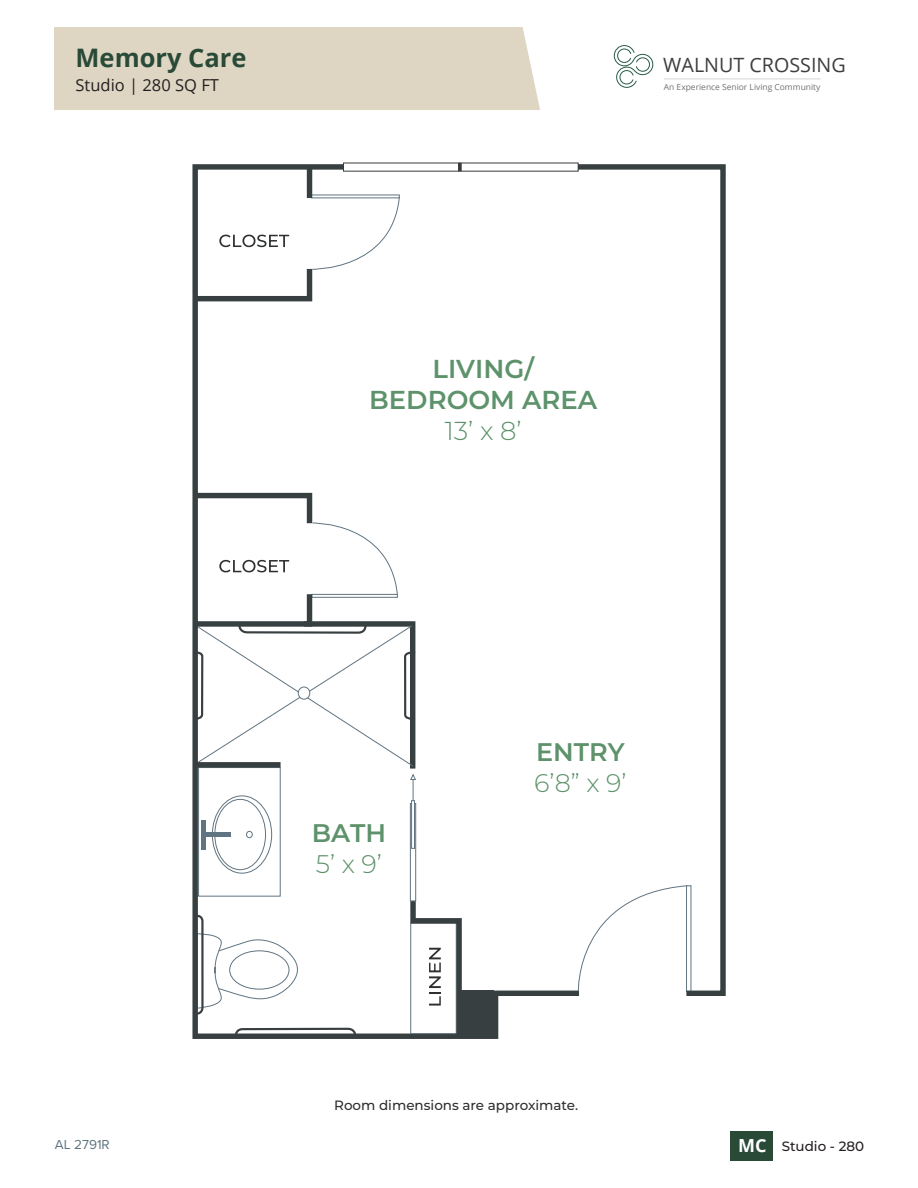
<style>
.page{position:relative;width:918px;height:1188px;background:#fff}
.page>*{position:absolute;margin:0;border:0;box-sizing:border-box;transform-origin:0 0}
.t1{font:600 25.95px/31px "Montserrat";color:#5d926b;text-align:center}
.t2{font:300 25.5px/30.6px "Montserrat";color:#5d926b}
.t3{font:700 25.5px "Open Sans";color:#284a37}
.t4{font:19.65px "Open Sans";color:#3c3f3c}
.t5{font:700 18px "Open Sans";color:#fff}
.t6{font:16.5px "Open Sans";color:#231f20}
.t7{font:500 13.5px "Montserrat";color:#2d2f2d}
.t8{font:500 13.5px "Montserrat";color:#231f20}
.t9{font:13.5px "Proxima Nova";color:#607481}
.t10{font:8.4px "Open Sans";color:#707270}
.s1{font-weight:300}
.s2{font-weight:600}
</style>
<div class="page">
<div style="left:54px;top:27px;width:486px;height:83px;background:#ded6c3"></div>
<svg style="left:614px;top:45px;width:40px;height:43px"></svg>
<hr style="left:664px;top:79px;width:157px;height:1px;background:#677267">
<div style="left:730px;top:1131px;width:43px;height:30px;background:#284a37"></div>
<svg style="left:465px;top:162px;width:261px;height:877px"></svg>
<div style="left:344px;top:163px;width:234px;height:8px;background:#fff"></div>
<div style="left:457px;top:990px;width:37px;height:47px;background:#373f41"></div>
<svg style="left:192px;top:162px;width:273px;height:877px"></svg>
<p class="t3" style="left:76px;top:40px;width:172px">Memory Care</p>
<p class="t6" style="left:76px;top:74px;width:145px">Studio | 280 SQ FT</p>
<h3 class="t4" style="left:663px;top:52px;width:184px">WALNUT CROSSING</h3>
<p class="t10" style="left:664px;top:81px;width:158px">An Experience Senior Living Community</p>
<p class="t1" style="left:369px;top:352px;width:230px">LIVING/<br>BEDROOM AREA<br><span class="s1">13’ x 8’</span></p>
<p class="t2" style="left:312px;top:817px;width:76px"><span class="s2">BATH<br></span>5’ x 9’</p>
<p class="t2" style="left:534px;top:736px;width:94px"><span class="s2">ENTRY<br></span>6’8” x 9’</p>
<h3 class="t7" style="left:334px;top:1096px;width:246px">Room dimensions are approximate.</h3>
<h3 class="t9" style="left:55px;top:1134px;width:56px">AL 2791R</h3>
<p class="t5" style="left:738px;top:1133px;width:30px">MC</p>
<p class="t8" style="left:782px;top:1137px;width:84px">Studio - 280</p>
</div>
